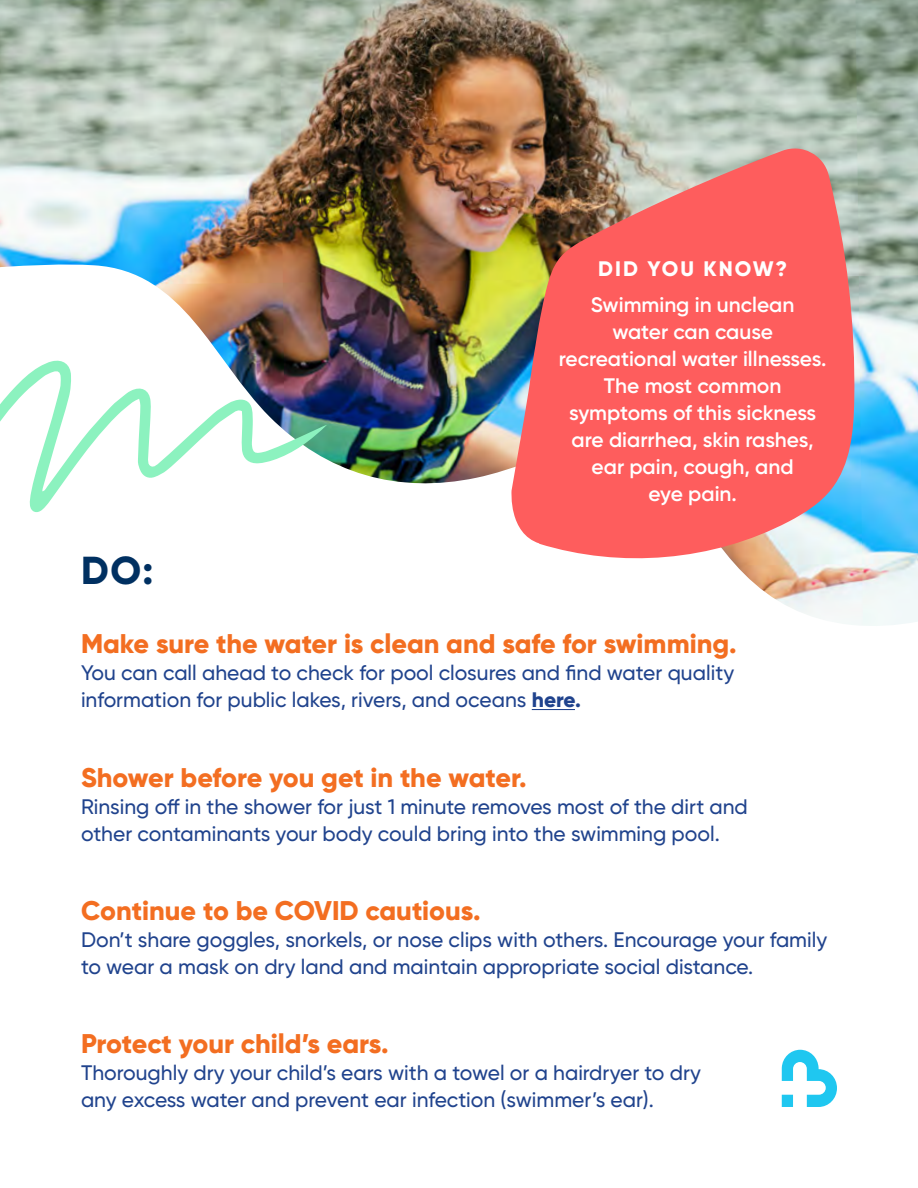
<style>
.page{position:relative;width:918px;height:1188px;background:#fff}
.page>*{position:absolute;margin:0;border:0;box-sizing:border-box;transform-origin:0 0}
.t1{font:800 39px "Gilroy";color:#003061}
.t2{font:800 27px "Gilroy";color:#f36e21}
.t3{font:500 21px/27px "Gilroy";color:#20438d}
.t4{font:600 21px/27px "Gilroy";color:#fff;text-align:center}
.t5{font:800 21px "Gilroy";letter-spacing:.1em;color:#fff}
.s1{font-weight:800}
</style>
<div class="page">
<img style="left:0;top:0;width:918px;height:626px">
<hr style="left:532px;top:709px;width:43px;height:1px;background:#20438d">
<svg style="left:782px;top:1050px;width:55px;height:57px"></svg>
<svg style="left:509px;top:143px;width:347px;height:426px;background:#e7726d"></svg>
<svg style="left:0;top:359px;width:327px;height:155px"></svg>
<h1 class="t1" style="left:81px;top:546px;width:74px">DO:</h1>
<p class="t5" style="left:598px;top:256px;width:190px">DID YOU KNOW?</p>
<p class="t4" style="left:559px;top:291px;width:269px">Swimming in unclean<br>water can cause recreational water illnesses.<br>The most common symptoms of this sickness are diarrhea, skin rashes, ear pain, cough, and<br>eye pain.</p>
<p class="t2" style="left:81px;top:627px;width:657px">Make sure the water is clean and safe for swimming.</p>
<p class="t3" style="left:81px;top:659px;width:655px">You can call ahead to check for pool closures and find water quality information for public lakes, rivers, and oceans <span class="s1">here.</span></p>
<p class="t2" style="left:81px;top:760px;width:447px">Shower before you get in the water.</p>
<p class="t3" style="left:81px;top:793px;width:668px">Rinsing off in the shower for just 1 minute removes most of the dirt and other contaminants your body could bring into the swimming pool.</p>
<p class="t2" style="left:81px;top:893px;width:401px">Continue to be COVID cautious.</p>
<p class="t3" style="left:81px;top:926px;width:748px">Don’t share goggles, snorkels, or nose clips with others. Encourage your family to wear a mask on dry land and maintain appropriate social distance.</p>
<p class="t2" style="left:81px;top:1027px;width:309px">Protect your child’s ears.</p>
<p class="t3" style="left:81px;top:1059px;width:621px">Thoroughly dry your child’s ears with a towel or a hairdryer to dry any excess water and prevent ear infection (swimmer’s ear).</p>
</div>
